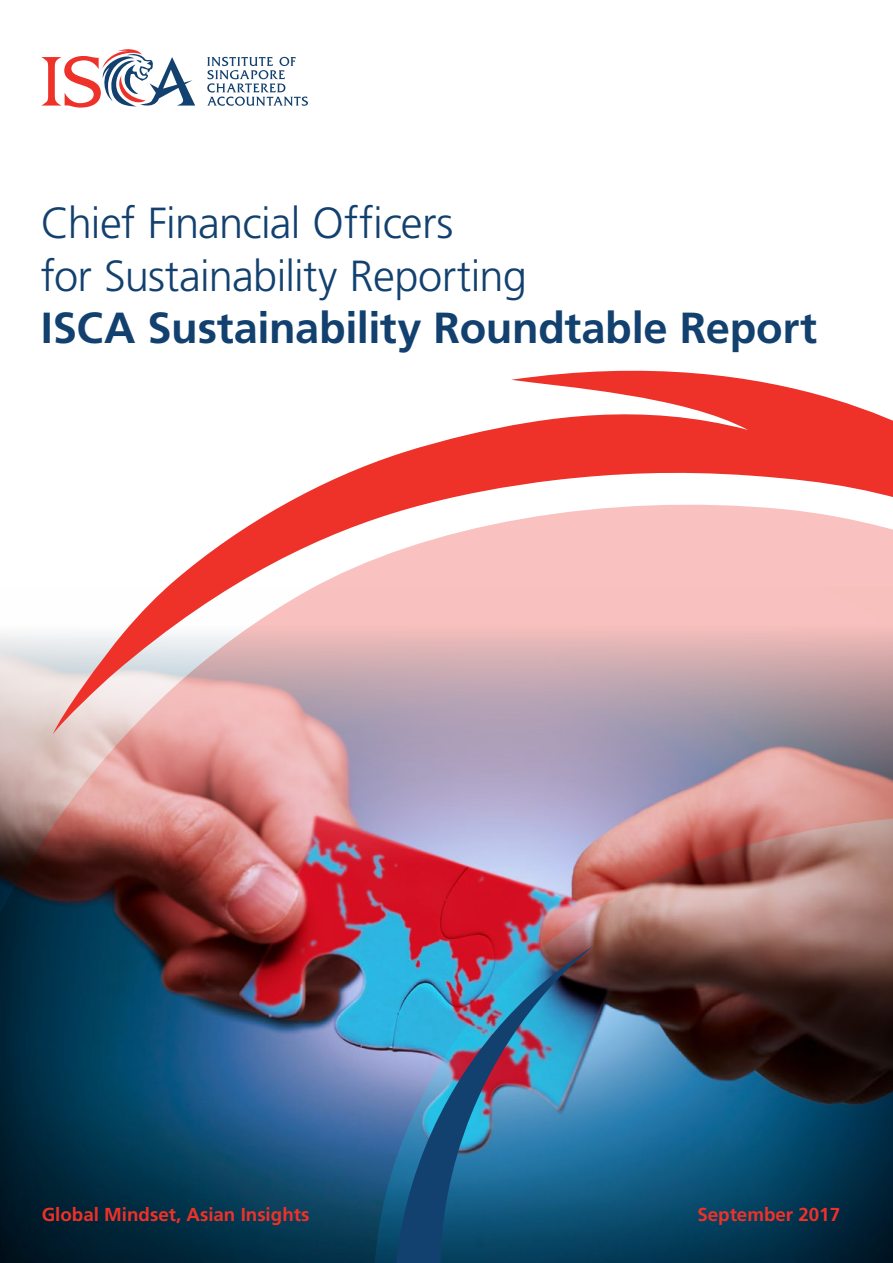
<style>
.page{position:relative;width:893px;height:1263px;background:#fff}
.page>*{position:absolute;margin:0;border:0;box-sizing:border-box;transform-origin:0 0}
.t1{font:300 43.5px/52.2px "Frutiger LT Std";letter-spacing:-.015em;color:#13416f}
.t2{font:700 43.5px "Frutiger LT Std";letter-spacing:-.01em;color:#13416f}
.t3{font:700 18.75px "Frutiger LT Std";color:#ee3129}
</style>
<div class="page">
<img style="left:0;top:634px;width:893px;height:629px">
<img style="left:339px;top:947px;width:554px;height:316px">
<svg style="left:53px;top:370px;width:840px;height:364px"></svg>
<svg style="left:41px;top:49px;width:154px;height:59px"></svg>
<svg style="left:207px;top:57px;width:101px;height:49px"></svg>
<p class="t1" style="left:41px;top:198px;width:488px">Chief Financial Officers<br>for Sustainability Reporting</p>
<p class="t2" style="left:41px;top:302px;width:778px">ISCA Sustainability Roundtable Report</p>
<p class="t3" style="left:42px;top:1203px;width:269px">Global Mindset, Asian Insights</p>
<p class="t3" style="left:697px;top:1203px;width:144px">September 2017</p>
</div>
